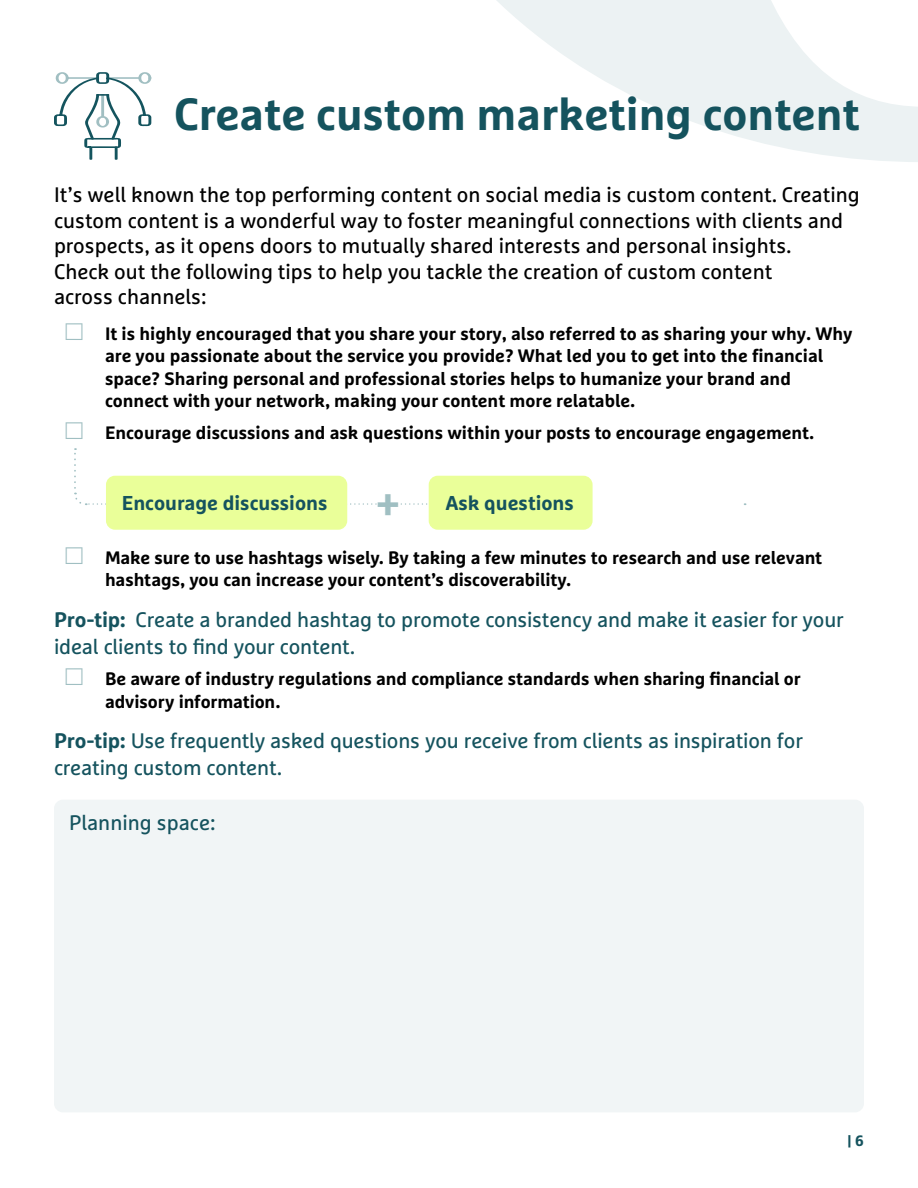
<style>
.page{position:relative;width:918px;height:1188px;background:#fff}
.page>*{position:absolute;margin:0;border:0;box-sizing:border-box;transform-origin:0 0}
.t1{font:700 45px "Marselis Pro";color:#15535e}
.t2{font:21px/25.5px "Marselis Pro";color:#000}
.t3{font:21px/27px "Marselis Pro";letter-spacing:-.01em;color:#15535e}
.t4{font:700 20.1px "Marselis Pro";color:#15535e}
.t5{font:700 18px/22.4px "Marselis Pro";color:#000}
.t6{font:700 15px "Marselis Pro";color:#15535e}
.s1{color:#a0bfc2}
.s2{font-size:40.5px;color:#a0bfc2}
.s3{font-weight:700}
</style>
<div class="page">
<svg style="left:496px;top:0;width:422px;height:162px;fill:#ecf2f3"></svg>
<svg style="left:54px;top:72px;width:97px;height:88px"></svg>
<div style="left:54px;top:800px;width:810px;height:312px;background:#f1f5f6;border-radius:9px"></div>
<svg style="left:74px;top:448px;width:511px;height:57px"></svg>
<div style="left:106px;top:476px;width:241px;height:54px;background:#eaff99;border-radius:9px"></div>
<div style="left:429px;top:476px;width:164px;height:54px;background:#eaff99;border-radius:9px"></div>
<h1 class="t1" style="left:174px;top:86px;width:687px">Create custom marketing content</h1>
<p class="t2" style="left:54px;top:182px;width:807px">It’s well known the top performing content on social media is custom content. Creating custom content is a wonderful way to foster meaningful connections with clients and prospects, as it opens doors to mutually shared interests and personal insights.<br>Check out the following tips to help you tackle the creation of custom content<br>across channels:</p>
<p class="t5" style="left:105px;top:322px;width:749px;text-indent:-42px"><span class="s1">□</span> It is highly encouraged that you share your story, also referred to as sharing your why. Why are you passionate about the service you provide? What led you to get into the financial space? Sharing personal and professional stories helps to humanize your brand and connect with your network, making your content more relatable.</p>
<p class="t5" style="left:63px;top:421px;width:753px"><span class="s1">□</span> Encourage discussions and ask questions within your posts to encourage engagement.</p>
<p class="t4" style="left:122px;top:490px;width:454px">Encourage discussions <span class="s2">+</span> Ask questions</p>
<p class="t5" style="left:105px;top:546px;width:719px;text-indent:-42px"><span class="s1">□</span> Make sure to use hashtags wisely. By taking a few minutes to research and use relevant hashtags, you can increase your content’s discoverability.</p>
<p class="t3" style="left:54px;top:606px;width:791px"><span class="s3">Pro-tip:</span> Create a branded hashtag to promote consistency and make it easier for your ideal clients to find your content.</p>
<p class="t5" style="left:105px;top:667px;width:697px;text-indent:-42px"><span class="s1">□</span> Be aware of industry regulations and compliance standards when sharing financial or advisory information.</p>
<p class="t3" style="left:54px;top:727px;width:750px"><span class="s3">Pro-tip:</span> Use frequently asked questions you receive from clients as inspiration for creating custom content.</p>
<p class="t3" style="left:69px;top:809px;width:148px">Planning space:</p>
<p class="t6" style="left:847px;top:1131px;width:18px">| 6</p>
</div>
